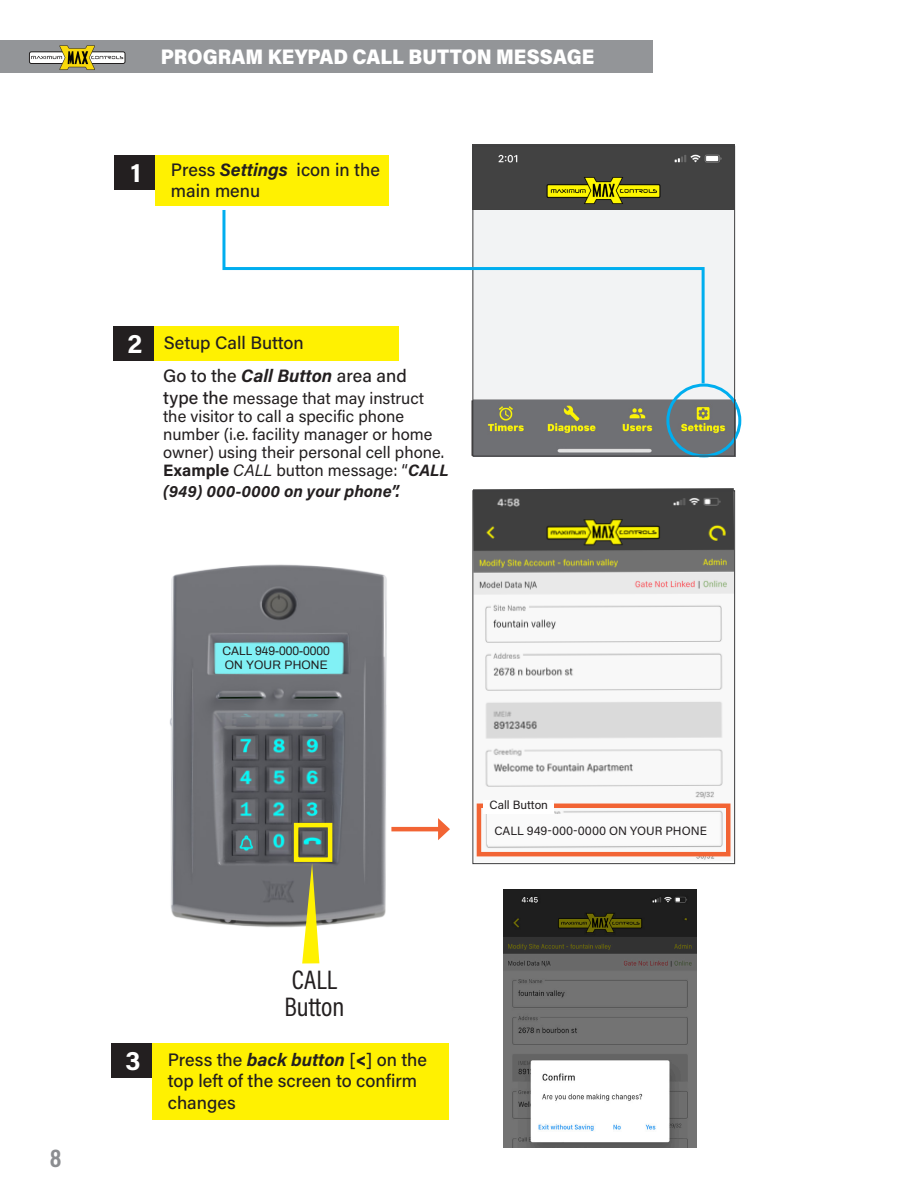
<style>
.page{position:relative;width:918px;height:1188px;background:#fff}
.page>*{position:absolute;margin:0;border:0;box-sizing:border-box;transform-origin:0 0}
.t1{font:27px/27px "Acumin Pro Cond";color:#231f20}
.t2{font:700 27px "Acumin Pro";color:#fff}
.t3{font:700 26.25px "Acumin Pro Cond";color:#8b8d90}
.t4{font:900 21px "Acumin Pro";color:#fff;scale:.93 1}
.t5{font:500 18px/21.6px "Acumin Pro";color:#231f20}
.t6{font:16.5px/18px "Acumin Pro";color:#231f20}
.t7{font:italic 700 16.5px "Acumin Pro";color:#231f20}
.t8{font:12px/26px "Acumin Pro";color:#231f20}
.t9{font:12px/13.5px "Archivo";color:#231f20}
.s1{font-weight:700;font-style:italic}
.s2{font-weight:500;font-size:18px}
.s3{font-weight:700}
.s4{font-style:italic}
.s5{font-weight:700;font-size:27px;color:#fff}
.s6{font-weight:900}
</style>
<div class="page">
<div style="left:0;top:40px;width:652px;height:33px;background:#939598"></div>
<svg style="left:29px;top:51px;width:96px;height:13px"></svg>
<svg style="left:30px;top:52px;width:94px;height:11px"></svg>
<svg style="left:31px;top:45px;width:92px;height:25px"></svg>
<img style="left:170px;top:564px;width:225px;height:364px">
<svg style="left:302px;top:863px;width:17px;height:101px;background:#c1bb44"></svg>
<hr style="left:391px;top:827px;width:51px;height:4px;background:#f26434">
<svg style="left:438px;top:818px;width:12px;height:22px"></svg>
<div style="left:294px;top:823px;width:38px;height:39px;border:4px solid #fff101"></div>
<div style="left:472px;top:200px;width:262px;height:201px;background:#f2f3f4"></div>
<img style="left:473px;top:488px;width:261px;height:372px">
<div style="left:114px;top:326px;width:40px;height:35px;background:#231f20"></div>
<div style="left:114px;top:155px;width:41px;height:35px;background:#231f20"></div>
<div style="left:154px;top:326px;width:245px;height:35px;background:#fff101"></div>
<div style="left:155px;top:155px;width:233px;height:51px;background:#fff101"></div>
<img style="left:472px;top:145px;width:262px;height:64px">
<img style="left:474px;top:399px;width:259px;height:55px">
<div style="left:666px;top:384px;width:75px;height:73px;border:3px solid #00aeef;border-radius:50%"></div>
<div style="left:112px;top:1043px;width:40px;height:35px;background:#231f20"></div>
<div style="left:152px;top:1043px;width:297px;height:77px;background:#fff101"></div>
<img style="left:503px;top:889px;width:193px;height:259px">
<div style="left:487px;top:814px;width:232px;height:31px;background:#fafafa"></div>
<div style="left:477px;top:804px;width:253px;height:52px;border:4px solid #f26434"></div>
<div style="left:484px;top:800px;width:70px;height:13px;background:#fff"></div>
<div style="left:472px;top:146px;width:263px;height:310px;border:1px solid #3e3e3f"></div>
<div style="left:472px;top:490px;width:263px;height:374px;border:1px solid #3e3e3f"></div>
<svg style="left:222px;top:207px;width:484px;height:179px"></svg>
<h2 class="t3" style="left:50px;top:1140px;width:13px">8</h2>
<p class="t4" style="left:161px;top:42px;width:468px">PROGRAM KEYPAD CALL BUTTON MESSAGE</p>
<h1 class="t2" style="left:130px;top:153px;width:12px">1</h1>
<p class="t5" style="left:171px;top:158px;width:210px">Press <span class="s1">Settings</span> icon in the main menu</p>
<h1 class="t2" style="left:128px;top:324px;width:16px">2</h1>
<p class="t5" style="left:164px;top:331px;width:142px">Setup Call Button</p>
<p class="t5" style="left:163px;top:364px;width:245px">Go to the <span class="s1">Call Button</span> area and</p>
<p class="t6" style="left:163px;top:388px;width:287px"><span class="s2">type the</span> message that may instruct the visitor to call a specific phone number (i.e. facility manager or home owner) using their personal cell phone.<br><span class="s3">Example</span> <span class="s4">CALL</span> button message: “<span class="s1">CALL</span></p>
<p class="t7" style="left:163px;top:480px;width:238px">(949) 000-0000 on your phone”.</p>
<p class="t9" style="left:222px;top:644px;width:109px">CALL 949-000-0000<br>ON YOUR PHONE</p>
<h1 class="t1" style="left:284px;top:966px;width:62px">CALL<br>Button</h1>
<p class="t8" style="left:494px;top:791px;width:214px;text-indent:-5px">Call Button<br>CALL 949-000-0000 ON YOUR PHONE</p>
<p class="t5" style="left:168px;top:1048px;width:261px;text-indent:-42px"><span class="s5">3</span> Press the <span class="s1">back button</span> [<span class="s6">&lt;</span>] on the top left of the screen to confirm changes</p>
</div>
